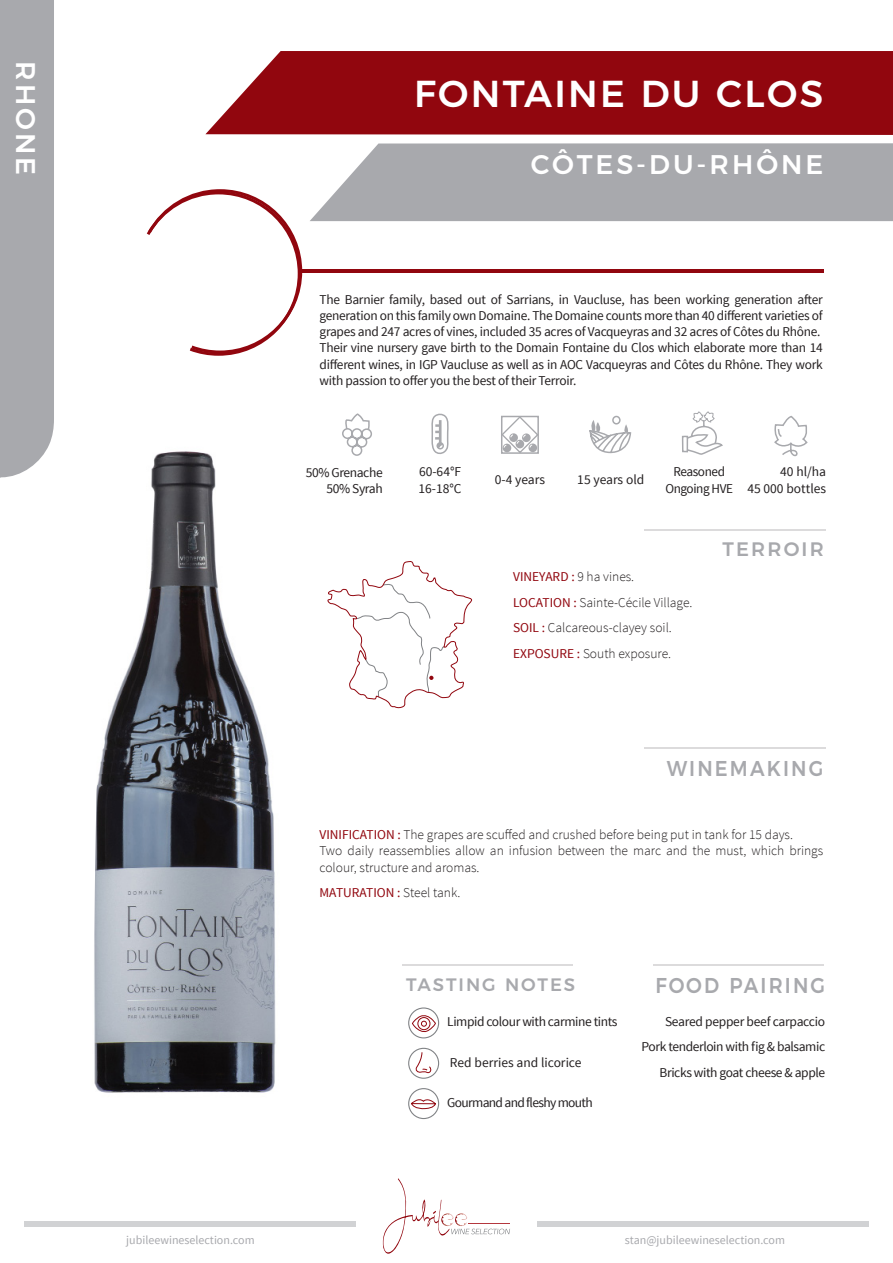
<style>
.page{position:relative;width:893px;height:1263px;background:#fff}
.page>*{position:absolute;margin:0;border:0;box-sizing:border-box;transform-origin:0 0}
.t1{font:500 37.5px "Montserrat";letter-spacing:.06em;color:#fff}
.t2{font:500 27px "Montserrat";letter-spacing:.11em;color:#fff}
.t3{font:500 21.45px "Montserrat";letter-spacing:.11em;color:#a8a9ad;scale:.91 1}
.t4{font:500 19.5px "Montserrat";letter-spacing:.11em;color:#a8a9ad}
.t5{font:500 18px "Montserrat";letter-spacing:.11em;color:#a8a9ad}
.t6{font:13.5px/16.2px "Source Sans Pro";letter-spacing:-.025em;color:#231f20;text-align:justify}
.t7{font:300 13.5px/16.2px "Source Sans Pro";color:#231f20}
.t8{font:13.5px "Source Sans Pro";color:#231f20}
.t9{font:13.5px "Source Sans Pro";color:#91060e}
.t10{font:13.5px "Source Sans Pro";letter-spacing:-.05em;color:#231f20}
.t11{font:12px "Source Sans Pro";color:#a8a9ad}
.s1{font-weight:300;color:#231f20}
.s2{font-weight:400;color:#91060e}
</style>
<div class="page">
<div style="left:25px;top:1221px;width:331px;height:6px;background:#d1d2d4"></div>
<div style="left:537px;top:1221px;width:331px;height:6px;background:#d1d2d4"></div>
<svg style="left:310px;top:143px;width:583px;height:78px;background:#aeafb2"></svg>
<div style="left:205px;top:51px;width:688px;height:84px;background:#91060e"></div>
<svg style="left:382px;top:1178px;width:128px;height:76px"></svg>
<div style="left:0;top:0;width:54px;height:478px;background:#a8a9ad"></div>
<hr style="left:302px;top:270px;width:522px;height:3px;background:#91060e">
<svg style="left:146px;top:189px;width:158px;height:167px"></svg>
<div style="left:408px;top:1088px;width:31px;height:31px;border:1px solid #808285;border-radius:50%"></div>
<svg style="left:410px;top:1097px;width:26px;height:12px"></svg>
<div style="left:408px;top:1007px;width:31px;height:31px;border:1px solid #808285;border-radius:50%"></div>
<svg style="left:411px;top:1013px;width:25px;height:21px"></svg>
<div style="left:408px;top:1048px;width:31px;height:31px;border:1px solid #808285;border-radius:50%"></div>
<svg style="left:414px;top:1051px;width:18px;height:23px"></svg>
<hr style="left:644px;top:529px;width:181px;height:1px;background:#231f20">
<hr style="left:644px;top:747px;width:181px;height:2px;background:#231f20">
<hr style="left:403px;top:964px;width:170px;height:2px;background:#231f20">
<hr style="left:654px;top:964px;width:170px;height:2px;background:#231f20">
<svg style="left:342px;top:414px;width:30px;height:42px"></svg>
<svg style="left:430px;top:269px;width:21px;height:185px"></svg>
<svg style="left:774px;top:415px;width:34px;height:42px"></svg>
<svg style="left:589px;top:420px;width:43px;height:34px"></svg>
<div style="left:612px;top:416px;width:9px;height:8px;border:1px solid #a8a9ad;border-radius:50%"></div>
<svg style="left:501px;top:415px;width:38px;height:39px"></svg>
<svg style="left:327px;top:561px;width:145px;height:148px"></svg>
<svg style="left:682px;top:412px;width:41px;height:43px"></svg>
<img style="left:94px;top:451px;width:182px;height:642px">
<p class="t2" style="left:48px;top:61px;width:115px;rotate:90deg">RHONE</p>
<p class="t1" style="left:414px;top:63px;width:411px">FONTAINE DU CLOS</p>
<p class="t2" style="left:531px;top:142px;width:294px">CÔTES-DU-RHÔNE</p>
<p class="t6" style="left:320px;top:291px;width:505px">The Barnier family, based out of Sarrians, in Vaucluse, has been working generation after generation on this family own Domaine. The Domaine counts more than 40 different varieties of grapes and 247 acres of vines, included 35 acres of Vacqueyras and 32 acres of Côtes du Rhône.</p>
<p class="t6" style="left:320px;top:340px;width:505px">Their vine nursery gave birth to the Domain Fontaine du Clos which elaborate more than 14 different wines, in IGP Vaucluse as well as in AOC Vacqueyras and Côtes du Rhône. They work with passion to offer you the best of their Terroir.</p>
<p class="t6" style="left:306px;top:464px;width:78px">50% Grenache</p>
<p class="t6" style="left:327px;top:481px;width:58px">50% Syrah</p>
<p class="t6" style="left:419px;top:464px;width:44px">60-64°F</p>
<p class="t6" style="left:418px;top:480px;width:45px">16-18°C</p>
<p class="t6" style="left:495px;top:472px;width:52px">0-4 years</p>
<p class="t8" style="left:577px;top:472px;width:69px">15 years old</p>
<p class="t6" style="left:673px;top:464px;width:53px">Reasoned</p>
<p class="t6" style="left:665px;top:480px;width:69px">Ongoing HVE</p>
<p class="t6" style="left:780px;top:464px;width:47px">40 hl/ha</p>
<p class="t8" style="left:747px;top:480px;width:80px">45 000 bottles</p>
<p class="t4" style="left:722px;top:533px;width:103px">TERROIR</p>
<p class="t9" style="left:513px;top:568px;width:123px">VINEYARD : <span class="s1">9 ha vines.</span></p>
<p class="t7" style="left:513px;top:594px;width:181px"><span class="s2">LOCATION :</span> Sainte-Cécile Village.</p>
<p class="t7" style="left:513px;top:620px;width:160px"><span class="s2">SOIL :</span> Calcareous-clayey soil.</p>
<p class="t7" style="left:513px;top:645px;width:160px"><span class="s2">EXPOSURE :</span> South exposure.</p>
<p class="t3" style="left:667px;top:751px;width:174px">WINEMAKING</p>
<p class="t7" style="left:320px;top:827px;width:475px"><span class="s2">VINIFICATION :</span> The grapes are scuffed and crushed before being put in tank for 15 days.</p>
<p class="t7" style="left:320px;top:843px;width:505px">Two daily reassemblies allow an infusion between the marc and the must, which brings colour, structure and aromas.</p>
<p class="t9" style="left:320px;top:884px;width:142px">MATURATION : <span class="s1">Steel tank.</span></p>
<p class="t5" style="left:406px;top:970px;width:171px">TASTING NOTES</p>
<p class="t3" style="left:655px;top:968px;width:188px">FOOD PAIRING</p>
<p class="t6" style="left:447px;top:1014px;width:172px">Limpid colour with carmine tints</p>
<p class="t8" style="left:450px;top:1054px;width:133px">Red berries and licorice</p>
<p class="t10" style="left:447px;top:1094px;width:147px">Gourmand and fleshy mouth</p>
<p class="t6" style="left:665px;top:1013px;width:162px">Seared pepper beef carpaccio</p>
<p class="t6" style="left:642px;top:1039px;width:185px">Pork tenderloin with fig &amp; balsamic</p>
<p class="t6" style="left:660px;top:1064px;width:167px">Bricks with goat cheese &amp; apple</p>
<p class="t11" style="left:126px;top:1232px;width:130px">jubileewineselection.com</p>
<p class="t11" style="left:625px;top:1232px;width:162px">stan@jubileewineselection.com</p>
</div>
